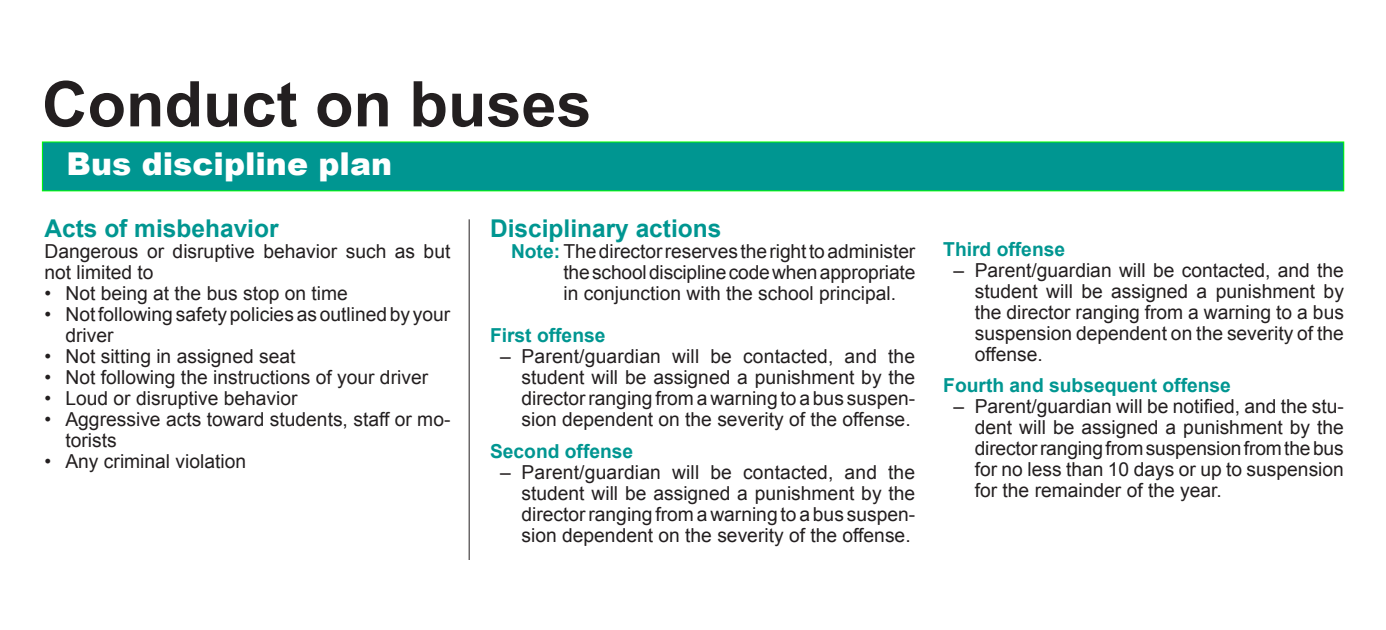
<style>
.page{position:relative;width:1386px;height:630px;background:#fff}
.page>*{position:absolute;margin:0;border:0;box-sizing:border-box;transform-origin:0 0}
.Headline{font:700 63px "Arial";color:#231f20}
.Subhead_1{font:900 31.5px "Arial";color:#fff}
.Head14{font:700 24.5px "Arial";color:#009691}
.number{font:19.25px/21px "Arial";color:#231f20;text-align:justify}
.bullet{font:19.25px/21px "Arial";color:#231f20}
.Body_text{font:19.25px/21px "Arial";color:#231f20}
.Body_text-2{font:700 19.25px "Arial";color:#009691}
.s1{font-weight:700;color:#009691}
</style>
<div class="page">
<div style="left:42px;top:142px;width:1302px;height:49px;background:#009691"></div>
<div style="left:42px;top:142px;width:1302px;height:49px;border:1px solid #0f0"></div>
<hr style="left:469px;top:219px;width:1px;height:341px;background:#231f20">
<p class="Headline" style="left:42px;top:69px;width:551px">Conduct on buses</p>
<p class="Subhead_1" style="left:66px;top:146px;width:327px">Bus discipline plan</p>
<p class="Head14" style="left:44px;top:215px;width:236px">Acts of misbehavior</p>
<p class="Body_text" style="left:44px;top:241px;width:407px">Dangerous or disruptive behavior such as but not limited to</p>
<p class="bullet" style="left:44px;top:283px;width:305px">• Not being at the bus stop on time</p>
<p class="bullet" style="left:65px;top:304px;width:386px;text-indent:-21px">• Not following safety policies as outlined by your driver</p>
<p class="bullet" style="left:44px;top:346px;width:253px">• Not sitting in assigned seat</p>
<p class="bullet" style="left:44px;top:367px;width:385px">• Not following the instructions of your driver</p>
<p class="bullet" style="left:44px;top:388px;width:255px">• Loud or disruptive behavior</p>
<p class="bullet" style="left:65px;top:409px;width:386px;text-indent:-21px">• Aggressive acts toward students, staff or mo&shy;torists</p>
<p class="bullet" style="left:44px;top:451px;width:203px">• Any criminal violation</p>
<p class="Head14" style="left:490px;top:215px;width:233px">Disciplinary actions</p>
<p class="Body_text" style="left:564px;top:241px;width:353px;text-align:justify;text-indent:-52px"><span class="s1">Note:</span> The director reserves the right to administer the school discipline code when appropriate in conjunction with the school principal.</p>
<p class="Body_text-2" style="left:490px;top:325px;width:117px">First offense</p>
<p class="number" style="left:522px;top:346px;width:395px;text-indent:-21px">– Parent/guardian will be contacted, and the student will be assigned a punishment by the director ranging from a warning to a bus suspen&shy;sion dependent on the severity of the offense.</p>
<p class="Body_text-2" style="left:490px;top:440px;width:145px">Second offense</p>
<p class="number" style="left:522px;top:461px;width:395px;text-indent:-21px">– Parent/guardian will be contacted, and the student will be assigned a punishment by the director ranging from a warning to a bus suspen&shy;sion dependent on the severity of the offense.</p>
<p class="Body_text-2" style="left:943px;top:238px;width:123px">Third offense</p>
<p class="number" style="left:975px;top:259px;width:371px;text-indent:-21px">– Parent/guardian will be contacted, and the student will be assigned a punishment by the director ranging from a warning to a bus suspension dependent on the severity of the offense.</p>
<p class="Body_text-2" style="left:943px;top:374px;width:289px">Fourth and subsequent offense</p>
<p class="number" style="left:975px;top:396px;width:371px;text-indent:-21px">– Parent/guardian will be notified, and the stu&shy;dent will be assigned a punishment by the director ranging from suspension from the bus for no less than 10 days or up to suspension for the remainder of the year.</p>
</div>
